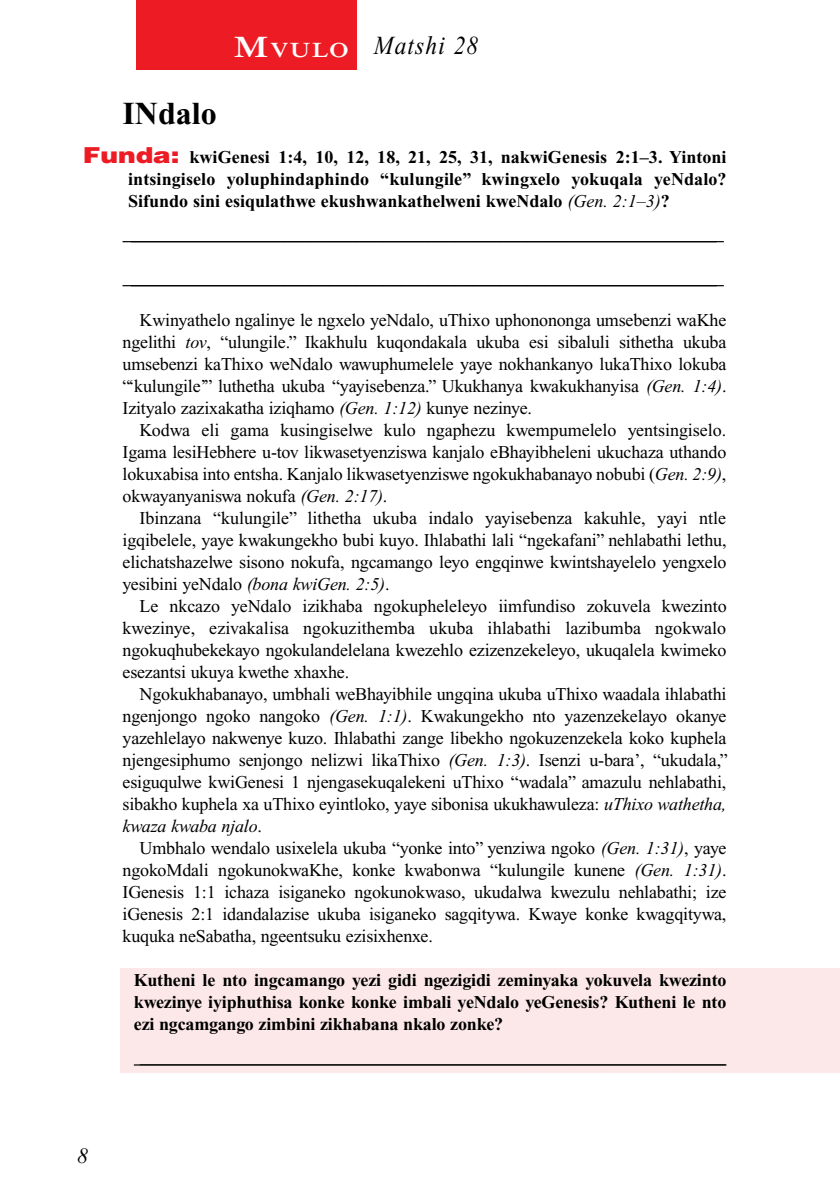
<style>
.page{position:relative;width:840px;height:1191px;background:#fff}
.page>*{position:absolute;margin:0;border:0;box-sizing:border-box;transform-origin:0 0}
.t1{font:700 32px "Times New Roman PS Std";color:#000}
.t2{font:italic 26px "Times New Roman PS Std";letter-spacing:.05em;color:#000;scale:.9 1}
.t3{font:italic 22px "Times New Roman PS Std";color:#000}
.t4{font:600 21px "Times NRMT Std";color:#fff;scale:1.1 1}
.t5{font:18px/22px "Times New Roman PS Std";letter-spacing:-.01em;color:#000;text-align:justify}
.t6{font:700 18px/22px "Times New Roman PS Std";letter-spacing:-.01em;color:#000;text-align:justify}
.s1{font-size:30px}
.s2{font-family:"Helvetica LT Std";font-weight:900;font-size:22px;color:#ed1c24}
.s3{font-weight:400;font-style:italic}
.s4{font-style:italic}
</style>
<div class="page">
<div style="left:136px;top:0;width:220px;height:69px;background:#ed1c24"></div>
<div style="left:121px;top:968px;width:718px;height:105px;background:#fde8e9"></div>
<hr style="left:122px;top:241px;width:601px;height:1px;background:#000">
<hr style="left:122px;top:285px;width:601px;height:1px;background:#000">
<hr style="left:134px;top:1064px;width:592px;height:1px;background:#000">
<p class="t4" style="left:233px;top:38px;width:106px"><span class="s1">M</span>VULO</p>
<h2 class="t2" style="left:374px;top:32px;width:117px">Matshi 28</h2>
<h1 class="t1" style="left:122px;top:95px;width:96px">INdalo</h1>
<p class="t6" style="left:128px;top:146px;width:599px;text-indent:-45px"><span class="s2">Funda:</span> kwiGenesi 1:4, 10, 12, 18, 21, 25, 31, nakwiGenesis 2:1–3. Yintoni intsingiselo yoluphindaphindo “kulungile” kwingxelo yokuqala yeNdalo?<br>Sifundo sini esiqulathwe ekushwankathelweni kweNdalo <span class="s3">(Gen. 2:1–3)</span>?</p>
<p class="t5" style="left:131px;top:223px;width:586px">_________________________________________________________________</p>
<p class="t3" style="left:77px;top:1144px;width:12px">8</p>
<p class="t5" style="left:122px;top:309px;width:605px;text-indent:17px">Kwinyathelo ngalinye le ngxelo yeNdalo, uThixo uphonononga umsebenzi waKhe ngelithi <span class="s4">tov</span>, “ulungile.” Ikakhulu kuqondakala ukuba esi sibaluli sithetha ukuba umsebenzi kaThixo weNdalo wawuphumelele yaye nokhankanyo lukaThixo lokuba “‘kulungile’” luthetha ukuba “yayisebenza.” Ukukhanya kwakukhanyisa <span class="s4">(Gen. 1:4)</span>.<br>Izityalo zazixakatha iziqhamo <span class="s4">(Gen. 1:12)</span> kunye nezinye.</p>
<p class="t5" style="left:122px;top:419px;width:605px;text-indent:17px">Kodwa eli gama kusingiselwe kulo ngaphezu kwempumelelo yentsingiselo.<br>Igama lesiHebhere u-tov likwasetyenziswa kanjalo eBhayibheleni ukuchaza uthando lokuxabisa into entsha. Kanjalo likwasetyenziswe ngokukhabanayo nobubi (<span class="s4">Gen. 2:9)</span>, okwayanyaniswa nokufa <span class="s4">(Gen. 2:17)</span>.</p>
<p class="t5" style="left:122px;top:507px;width:605px;text-indent:17px">Ibinzana “kulungile” lithetha ukuba indalo yayisebenza kakuhle, yayi ntle igqibelele, yaye kwakungekho bubi kuyo. Ihlabathi lali “ngekafani” nehlabathi lethu, elichatshazelwe sisono nokufa, ngcamango leyo engqinwe kwintshayelelo yengxelo yesibini yeNdalo <span class="s4">(bona kwiGen. 2:5)</span>.</p>
<p class="t5" style="left:122px;top:595px;width:605px;text-indent:17px">Le nkcazo yeNdalo izikhaba ngokupheleleyo iimfundiso zokuvela kwezinto kwezinye, ezivakalisa ngokuzithemba ukuba ihlabathi lazibumba ngokwalo ngokuqhubekekayo ngokulandelelana kwezehlo ezizenzekeleyo, ukuqalela kwimeko esezantsi ukuya kwethe xhaxhe.</p>
<p class="t5" style="left:122px;top:683px;width:606px;text-indent:17px">Ngokukhabanayo, umbhali weBhayibhile ungqina ukuba uThixo waadala ihlabathi ngenjongo ngoko nangoko <span class="s4">(Gen. 1:1)</span>. Kwakungekho nto yazenzekelayo okanye yazehlelayo nakwenye kuzo. Ihlabathi zange libekho ngokuzenzekela koko kuphela njengesiphumo senjongo nelizwi likaThixo <span class="s4">(Gen. 1:3)</span>. Isenzi u-bara’, “ukudala,” esiguqulwe kwiGenesi 1 njengasekuqalekeni uThixo “wadala” amazulu nehlabathi, sibakho kuphela xa uThixo eyintloko, yaye sibonisa ukukhawuleza: <span class="s4">uThixo wathetha, kwaza kwaba njalo</span>.</p>
<p class="t5" style="left:122px;top:837px;width:605px;text-indent:17px">Umbhalo wendalo usixelela ukuba “yonke into” yenziwa ngoko <span class="s4">(Gen. 1:31)</span>, yaye ngokoMdali ngokunokwaKhe, konke kwabonwa “kulungile kunene <span class="s4">(Gen. 1:31)</span>.<br>IGenesis 1:1 ichaza isiganeko ngokunokwaso, ukudalwa kwezulu nehlabathi; ize iGenesis 2:1 idandalazise ukuba isiganeko sagqitywa. Kwaye konke kwagqitywa, kuquka neSabatha, ngeentsuku ezisixhenxe.</p>
<p class="t6" style="left:134px;top:969px;width:593px">Kutheni le nto ingcamango yezi gidi ngezigidi zeminyaka yokuvela kwezinto kwezinye iyiphuthisa konke konke imbali yeNdalo yeGenesis? Kutheni le nto ezi ngcamgango zimbini zikhabana nkalo zonke?</p>
<p class="t5" style="left:140px;top:1046px;width:586px">_________________________________________________________________</p>
</div>
